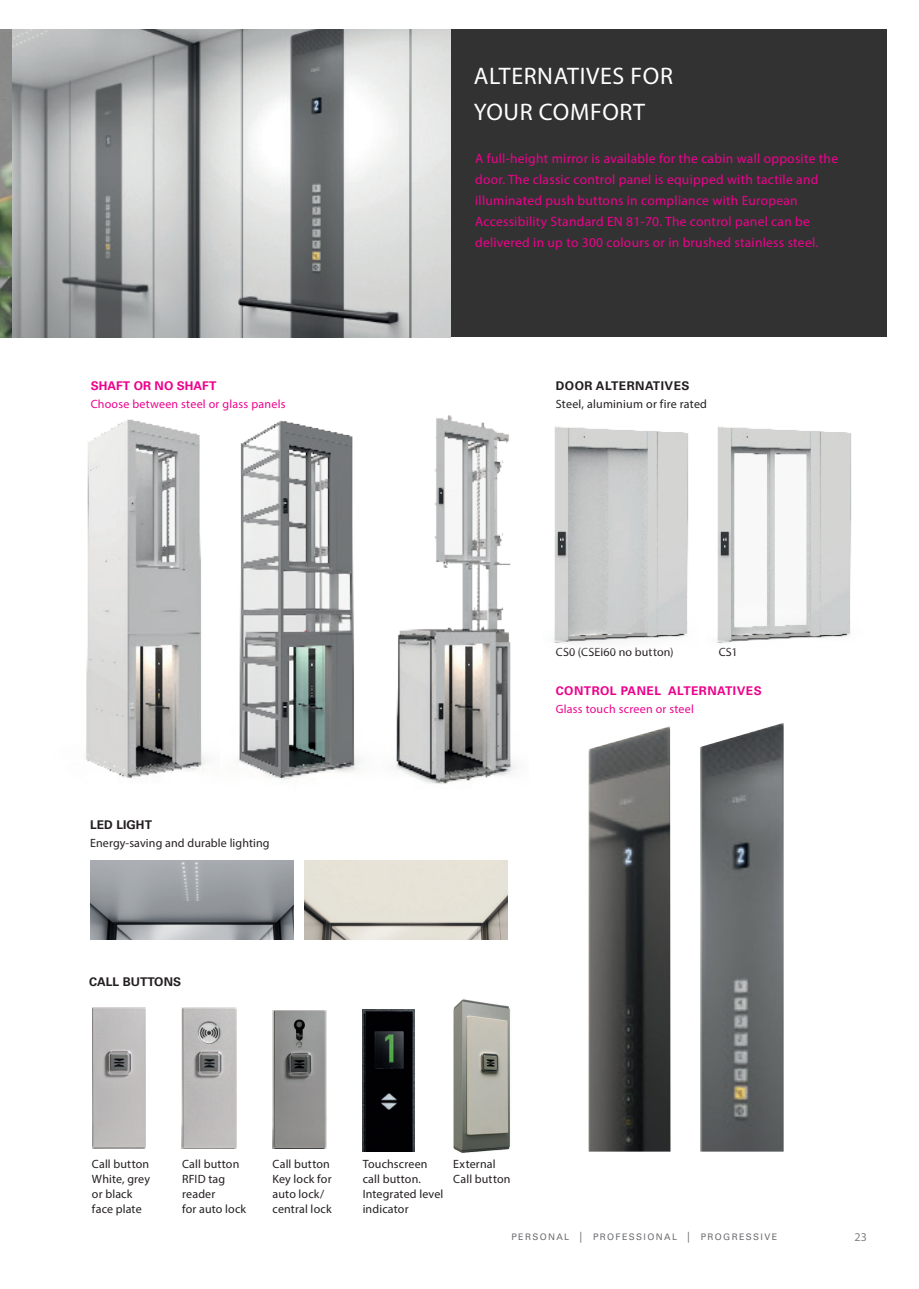
<style>
.page{position:relative;width:919px;height:1289px;background:#fff}
.page>*{position:absolute;margin:0;border:0;box-sizing:border-box;transform-origin:0 0}
.t1{font:24px/36px "Myriad Pro";letter-spacing:.025em;color:#fff}
.t2{font:13.5px/21px "Myriad Pro";letter-spacing:.02em;color:#ed028c}
.t3{font:12px/15px "Myriad Pro";letter-spacing:.015em;color:#231f20}
.t4{font:12px "Myriad Pro";letter-spacing:.02em;color:#ed028c}
.t5{font:700 12px "Univers LT Std";letter-spacing:.04em;color:#ed028c}
.t6{font:700 12px "Univers LT Std";letter-spacing:.005em;color:#231f20}
.t7{font:700 12px "Univers LT Std";letter-spacing:.04em;color:#231f20}
.t8{font:700 12px "Univers LT Std";letter-spacing:.005em;color:#ed028c}
.t9{font:12px "Myriad Pro";color:#808285}
.t10{font:9px "Univers LT Std";letter-spacing:.15em;color:#6c6d70}
.s1{font-family:"Arial"}
</style>
<div class="page">
<img style="left:91px;top:860px;width:202px;height:79px">
<img style="left:305px;top:860px;width:202px;height:79px">
<img style="left:362px;top:1009px;width:52px;height:142px">
<img style="left:273px;top:1010px;width:53px;height:138px">
<img style="left:453px;top:999px;width:57px;height:154px">
<img style="left:182px;top:1007px;width:54px;height:141px">
<img style="left:92px;top:1007px;width:54px;height:141px">
<img style="left:717px;top:426px;width:135px;height:217px">
<img style="left:554px;top:426px;width:135px;height:218px">
<div style="left:448px;top:30px;width:438px;height:307px;background:#333233"></div>
<img style="left:0;top:30px;width:451px;height:307px">
<img style="left:399px;top:415px;width:116px;height:369px">
<img style="left:86px;top:419px;width:121px;height:360px">
<img style="left:238px;top:420px;width:161px;height:360px">
<img style="left:588px;top:726px;width:82px;height:425px">
<img style="left:700px;top:723px;width:83px;height:428px">
<p class="t8" style="left:91px;top:379px;width:127px">SHAFT OR NO SHAFT</p>
<p class="t4" style="left:91px;top:396px;width:196px">Choose between steel or glass panels</p>
<p class="t6" style="left:90px;top:817px;width:63px">LED LIGHT</p>
<p class="t3" style="left:90px;top:835px;width:181px">Energy-saving and durable lighting</p>
<p class="t6" style="left:89px;top:974px;width:93px">CALL BUTTONS</p>
<h1 class="t1" style="left:473px;top:58px;width:201px">ALTERNATIVES FOR<br>YOUR COMFORT</h1>
<p class="t2" style="left:475px;top:147px;width:364px">A full-height mirror is available for the cabin wall opposite the door. The classic control panel is equipped with tactile and illuminated push buttons in compliance with European Accessibility Standard EN 81-70. The control panel can be delivered in up to 300 colours or in brushed stainless steel.</p>
<p class="t7" style="left:555px;top:379px;width:135px">DOOR ALTERNATIVES</p>
<p class="t3" style="left:555px;top:396px;width:153px">Steel, aluminium or fire rated</p>
<p class="t3" style="left:555px;top:644px;width:119px">CS0 (CSEI60 no button)</p>
<p class="t3" style="left:718px;top:644px;width:20px">CS1</p>
<p class="t5" style="left:555px;top:684px;width:207px">CONTROL PANEL ALTERNATIVES</p>
<p class="t4" style="left:555px;top:701px;width:140px">Glass touch screen or steel</p>
<p class="t3" style="left:92px;top:1155px;width:60px">Call button<br>White, grey or black face plate</p>
<p class="t3" style="left:182px;top:1155px;width:65px">Call button<br>RFID tag reader<br>for auto lock</p>
<p class="t3" style="left:272px;top:1155px;width:60px">Call button<br>Key lock for auto lock/ central lock</p>
<p class="t3" style="left:453px;top:1155px;width:59px">External<br>Call button</p>
<p class="t3" style="left:362px;top:1155px;width:82px">Touchscreen call button.<br>Integrated level indicator</p>
<p class="t10" style="left:511px;top:1231px;width:267px">PERSONAL <span class="s1">│</span> PROFESSIONAL <span class="s1">│</span> PROGRESSIVE</p>
<p class="t9" style="left:854px;top:1229px;width:14px">23</p>
</div>
